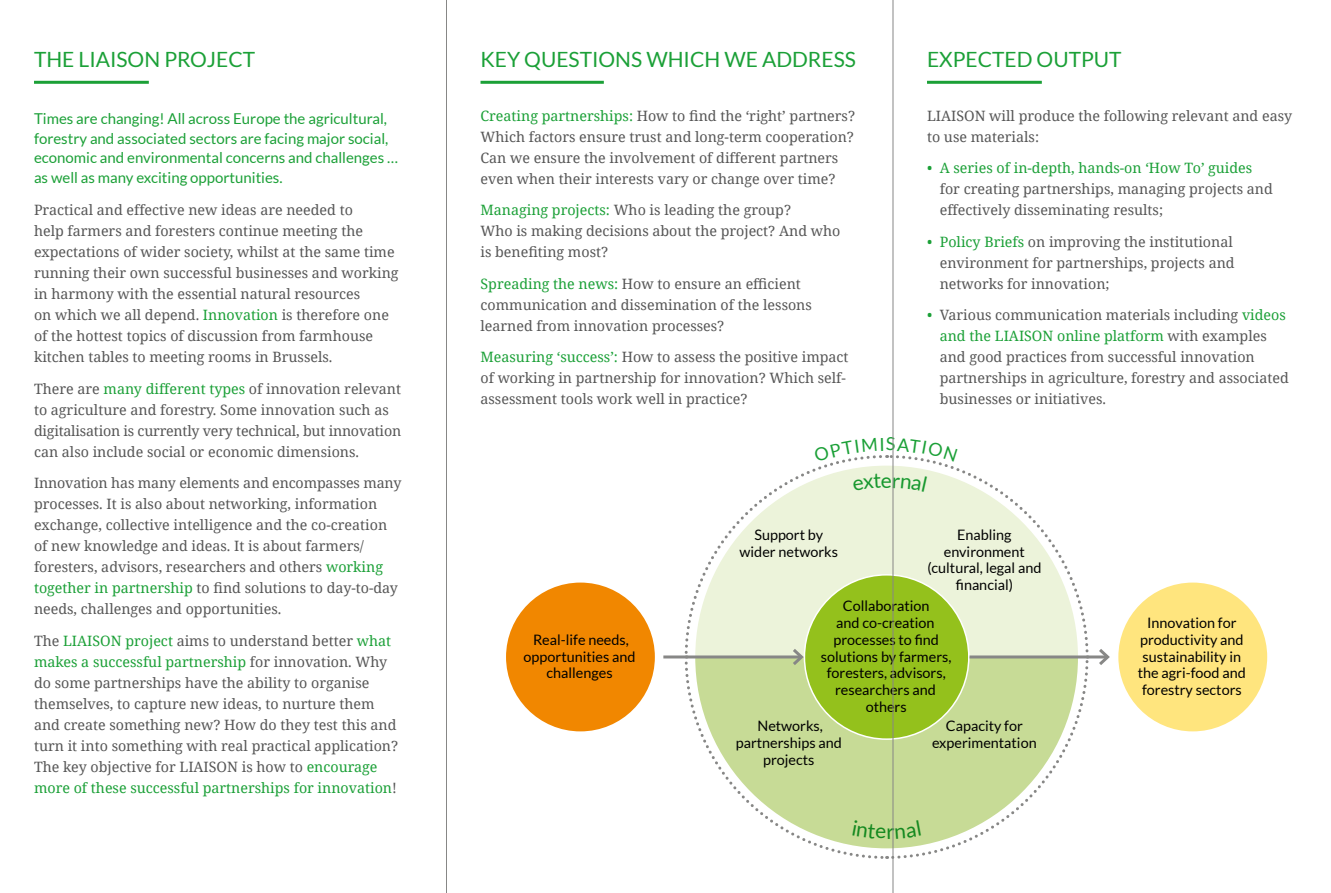
<style>
.page{position:relative;width:1331px;height:893px;background:#fff}
.page>*{position:absolute;margin:0;border:0;box-sizing:border-box;transform-origin:0 0}
.t1{font:21px "Lato";color:#1ba037}
.t2{font:15px/19.5px "Lato";color:#1ba037}
.t3{font:14.4px/16.8px "Lato";color:#000;text-align:center}
.t4{font:14.25px/21px "Noto Serif";color:#565656}
.t5{font:14.25px "Noto Serif";color:#1ba037}
.s1{color:#1ba037}
</style>
<div class="page">
<div style="left:506px;top:583px;width:149px;height:148px;background:#f18700;border-radius:50%"></div>
<div style="left:1118px;top:583px;width:149px;height:148px;background:#ffe57e;border-radius:50%"></div>
<hr style="left:663px;top:655px;width:138px;height:3px;background:#878786">
<hr style="left:969px;top:655px;width:139px;height:3px;background:#878786">
<svg style="left:1096px;top:649px;width:14px;height:16px"></svg>
<hr style="left:34px;top:81px;width:115px;height:3px;background:#1ba037">
<hr style="left:480px;top:81px;width:124px;height:3px;background:#1ba037">
<hr style="left:927px;top:81px;width:115px;height:3px;background:#1ba037">
<hr style="left:446px;top:0;width:1px;height:893px;background:#878786">
<hr style="left:893px;top:0;width:1px;height:893px;background:#878786">
<svg style="left:683px;top:437px;width:407px;height:423px"></svg>
<h1 class="t1" style="left:34px;top:47px;width:223px">THE LIAISON PROJECT</h1>
<p class="t2" style="left:34px;top:109px;width:366px">Times are changing! All across Europe the agricultural, forestry and associated sectors are facing major social, economic and environmental concerns and challenges … as well as many exciting opportunities.</p>
<p class="t4" style="left:34px;top:199px;width:366px">Practical and effective new ideas are needed to<br>help farmers and foresters continue meeting the expectations of wider society, whilst at the same time running their own successful businesses and working in harmony with the essential natural resources<br>on which we all depend. <span class="s1">Innovation</span> is therefore one of the hottest topics of discussion from farmhouse kitchen tables to meeting rooms in Brussels.</p>
<p class="t4" style="left:34px;top:377px;width:369px">There are <span class="s1">many different types</span> of innovation relevant to agriculture and forestry. Some innovation such as digitalisation is currently very technical, but innovation can also include social or economic dimensions.</p>
<p class="t4" style="left:34px;top:472px;width:369px">Innovation has many elements and encompasses many processes. It is also about networking, information exchange, collective intelligence and the co-creation of new knowledge and ideas. It is about farmers/ foresters, advisors, researchers and others <span class="s1">working together in partnership</span> to find solutions to day-to-day needs, challenges and opportunities.</p>
<p class="t4" style="left:34px;top:629px;width:366px">The <span class="s1">LIAISON project</span> aims to understand better <span class="s1">what makes a successful partnership</span> for innovation. Why do some partnerships have the ability to organise themselves, to capture new ideas, to nurture them and create something new? How do they test this and turn it into something with real practical application?<br>The key objective for LIAISON is how to <span class="s1">encourage more of these successful partnerships for innovation</span>!</p>
<h1 class="t1" style="left:480px;top:47px;width:377px">KEY QUESTIONS WHICH WE ADDRESS</h1>
<p class="t4" style="left:480px;top:104px;width:376px"><span class="s1">Creating partnerships:</span> How to find the ‘right’ partners?<br>Which factors ensure trust and long-term cooperation?<br>Can we ensure the involvement of different partners even when their interests vary or change over time?</p>
<p class="t4" style="left:480px;top:199px;width:361px"><span class="s1">Managing projects:</span> Who is leading the group?<br>Who is making decisions about the project? And who is benefiting most?</p>
<p class="t4" style="left:480px;top:272px;width:333px"><span class="s1">Spreading the news:</span> How to ensure an efficient communication and dissemination of the lessons learned from innovation processes?</p>
<p class="t4" style="left:480px;top:346px;width:370px"><span class="s1">Measuring ‘success’:</span> How to assess the positive impact of working in partnership for innovation? Which self&shy;assessment tools work well in practice?</p>
<p class="t3" style="left:740px;top:526px;width:100px">Support by wider networks</p>
<h1 class="t1" style="left:881px;top:468px;width:13px">e</h1>
<h1 class="t1" style="left:927px;top:47px;width:196px">EXPECTED OUTPUT</h1>
<p class="t4" style="left:927px;top:104px;width:367px">LIAISON will produce the following relevant and easy to use materials:</p>
<p class="t5" style="left:927px;top:158px;width:327px">• A series of in-depth, hands-on ‘How To’ guides</p>
<p class="t4" style="left:940px;top:178px;width:335px">for creating partnerships, managing projects and effectively disseminating results;</p>
<p class="t4" style="left:940px;top:230px;width:296px;text-indent:-13px"><span class="s1">• Policy Briefs</span> on improving the institutional environment for partnerships, projects and networks for innovation;</p>
<p class="t4" style="left:940px;top:304px;width:350px;text-indent:-13px"><span class="s1">•</span> Various communication materials including <span class="s1">videos and the LIAISON online platform</span> with examples and good practices from successful innovation partnerships in agriculture, forestry and associated businesses or initiatives.</p>
<p class="t3" style="left:927px;top:526px;width:115px">Enabling environment (cultural, legal and financial)</p>
<p class="t3" style="left:524px;top:631px;width:113px">Real-life needs, opportunities and challenges</p>
<p class="t3" style="left:821px;top:597px;width:132px">Collaboration<br>and co-creation -processes to find solutions by farmers, foresters, advisors, researchers and others</p>
<p class="t3" style="left:736px;top:717px;width:108px">Networks, partnerships and projects</p>
<p class="t3" style="left:932px;top:717px;width:106px">Capacity for experimentation</p>
<p class="t3" style="left:1138px;top:614px;width:109px">Innovation for productivity and sustainability in the agri-food and forestry sectors</p>
</div>
